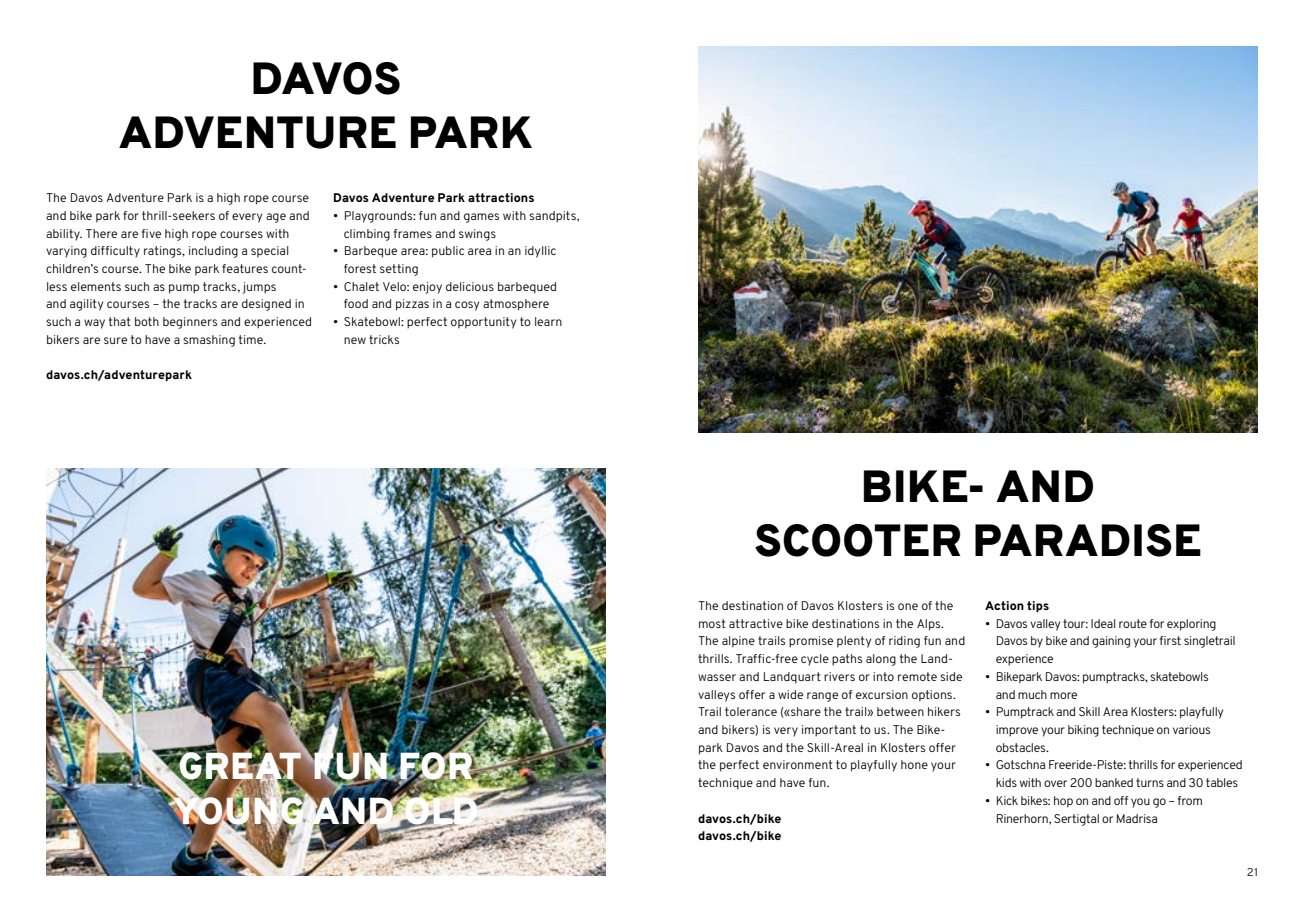
<style>
.page{position:relative;width:1304px;height:922px;background:#fff}
.page>*{position:absolute;margin:0;border:0;box-sizing:border-box;transform-origin:0 0}
.t1{font:800 45px/54px "Overpass";letter-spacing:-.005em;color:#000;text-align:center}
.t2{font:800 37.5px/45px "Overpass";letter-spacing:.01em;color:#fff}
.t3{font:300 12.5px/17.8px "Overpass";letter-spacing:-.005em;color:#000}
.t4{font:300 12.5px/17.8px "Overpass";letter-spacing:-.025em;color:#000}
.t5{font:800 12.5px/17.8px "Overpass";letter-spacing:.005em;color:#000}
.t6{font:300 11.25px "Overpass";color:#000}
</style>
<div class="page">
<img style="left:46px;top:468px;width:560px;height:407px">
<img style="left:698px;top:46px;width:560px;height:386px">
<h1 class="t1" style="left:119px;top:52px;width:416px">DAVOS<br>ADVENTURE PARK</h1>
<p class="t3" style="left:46px;top:189px;width:268px">The Davos Adventure Park is a high rope course and bike park for thrill-seekers of every age and ability. There are five high rope courses with varying difficulty ratings, including a special children’s course. The bike park features count&shy;less elements such as pump tracks, jumps<br>and agility courses – the tracks are designed in such a way that both beginners and experienced bikers are sure to have a smashing time.</p>
<p class="t5" style="left:46px;top:366px;width:148px">davos.ch/adventurepark</p>
<p class="t5" style="left:333px;top:189px;width:203px">Davos Adventure Park attractions</p>
<p class="t3" style="left:344px;top:206px;width:237px;text-indent:-11px">• Playgrounds: fun and games with sandpits, climbing frames and swings</p>
<p class="t3" style="left:344px;top:242px;width:214px;text-indent:-11px">• Barbeque area: public area in an idyllic forest setting</p>
<p class="t3" style="left:333px;top:277px;width:226px;text-align:center">• Chalet Velo: enjoy delicious barbequed food and pizzas in a cosy atmosphere</p>
<p class="t3" style="left:344px;top:313px;width:220px;text-indent:-11px">• Skatebowl: perfect opportunity to learn new tricks</p>
<h2 class="t2" style="left:173px;top:743px;width:308px">GREAT FUN FOR<br>YOUNG AND OLD</h2>
<h1 class="t1" style="left:754px;top:460px;width:449px">BIKE- AND<br>SCOOTER PARADISE</h1>
<p class="t3" style="left:698px;top:596px;width:269px">The destination of Davos Klosters is one of the most attractive bike destinations in the Alps.<br>The alpine trails promise plenty of riding fun and thrills. Traffic-free cycle paths along the Land&shy;wasser and Landquart rivers or into remote side valleys offer a wide range of excursion options.<br>Trail tolerance («share the trail» between hikers and bikers) is very important to us. The Bike&shy;park Davos and the Skill-Areal in Klosters offer the perfect environment to playfully hone your technique and have fun.</p>
<p class="t5" style="left:698px;top:809px;width:85px">davos.ch/bike davos.ch/bike</p>
<p class="t5" style="left:985px;top:596px;width:66px">Action tips</p>
<p class="t4" style="left:996px;top:614px;width:241px;text-indent:-11px">• Davos valley tour: Ideal route for exploring<br>Davos by bike and gaining your first singletrail experience</p>
<p class="t4" style="left:996px;top:667px;width:215px;text-indent:-11px">• Bikepark Davos: pumptracks, skatebowls and much more</p>
<p class="t4" style="left:996px;top:702px;width:230px;text-indent:-11px">• Pumptrack and Skill Area Klosters: playfully improve your biking technique on various obstacles.</p>
<p class="t4" style="left:985px;top:756px;width:259px;text-align:center">• Gotschna Freeride-Piste: thrills for experienced kids with over 200 banked turns and 30 tables</p>
<p class="t3" style="left:996px;top:791px;width:209px;text-indent:-11px">• Kick bikes: hop on and off you go – from<br>Rinerhorn, Sertigtal or Madrisa</p>
<p class="t6" style="left:1247px;top:864px;width:12px">21</p>
</div>
